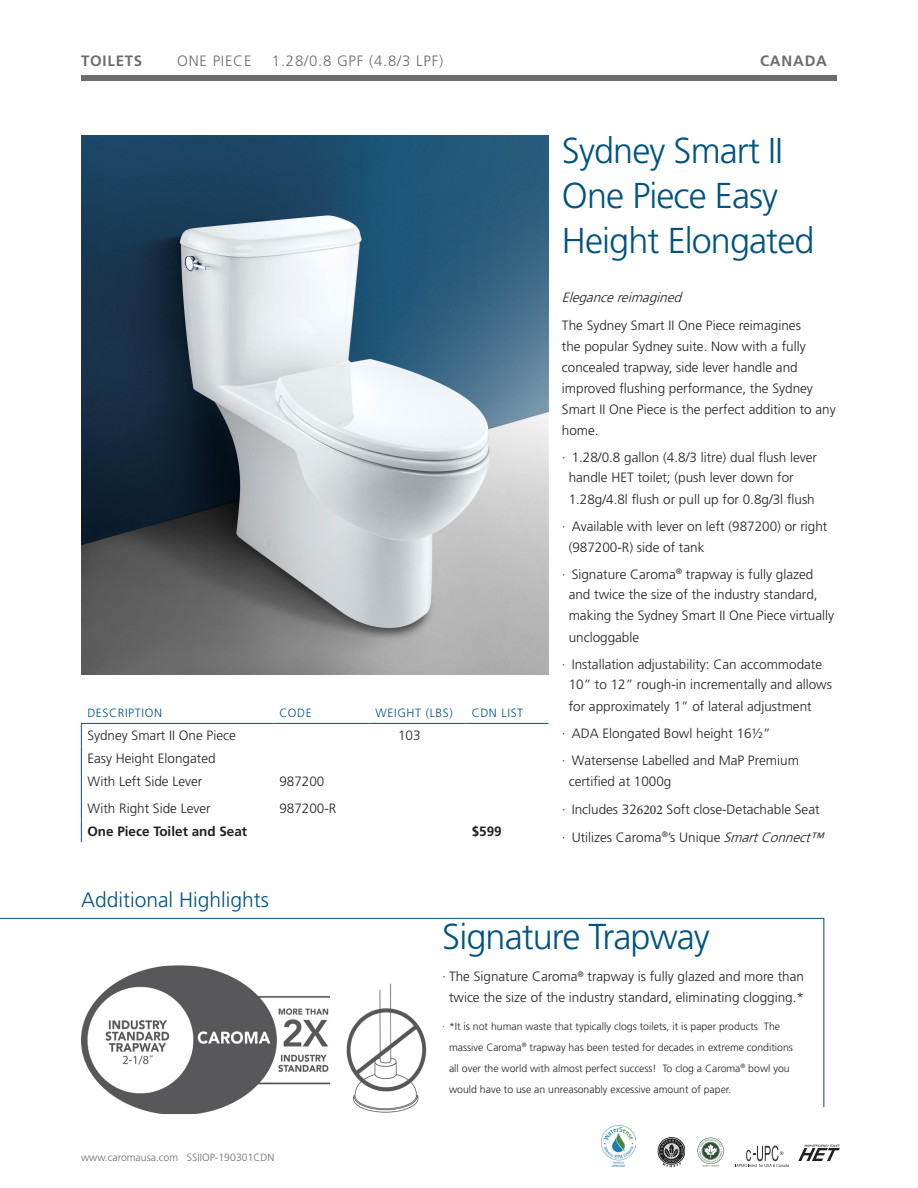
<style>
.page{position:relative;width:918px;height:1188px;background:#fff}
.page>*{position:absolute;margin:0;border:0;box-sizing:border-box;transform-origin:0 0}
.product_title{font:300 36px/45px "Frutiger";letter-spacing:-.025em;color:#005480}
.Highlights{font:300 21px "Frutiger";color:#005480}
.t1{font:300 15px "Frutiger";letter-spacing:.05em;color:#6c6d70}
.t2{font:700 15px "Frutiger";letter-spacing:.05em;color:#6c6d70}
.body_text{font:300 13.5px/21px "Frutiger";color:#231f20}
.body_text-2{font:700 13.5px "Frutiger";color:#231f20}
.body_text-3{font:italic 300 13.5px "Frutiger";color:#231f20}
.table_header{font:300 12px "Frutiger";letter-spacing:.05em;color:#005480}
.t3{font:300 10.5px/21px "Frutiger";color:#231f20}
.t4{font:300 10.5px "Frutiger";color:#6c6d70}
.s1{font-family:"Minion Pro";font-weight:400}
.s2{font-style:italic}
</style>
<div class="page">
<img style="left:602px;top:1125px;width:34px;height:41px">
<svg style="left:736px;top:1146px;width:53px;height:21px"></svg>
<svg style="left:798px;top:1145px;width:42px;height:16px"></svg>
<svg style="left:697px;top:1138px;width:27px;height:29px"></svg>
<svg style="left:658px;top:1138px;width:27px;height:29px"></svg>
<div style="left:81px;top:75px;width:756px;height:6px;background:#6c6d70"></div>
<svg style="left:0;top:918px;width:825px;height:189px"></svg>
<img style="left:82px;top:136px;width:466px;height:538px">
<hr style="left:81px;top:723px;width:192px;height:1px;background:#005480">
<hr style="left:273px;top:723px;width:97px;height:1px;background:#005480">
<hr style="left:370px;top:723px;width:96px;height:1px;background:#005480">
<hr style="left:466px;top:723px;width:82px;height:1px;background:#005480">
<svg style="left:81px;top:724px;width:1px;height:45px"></svg>
<hr style="left:81px;top:769px;width:1px;height:50px;background:#005480">
<svg style="left:81px;top:819px;width:1px;height:23px"></svg>
<img style="left:81px;top:965px;width:249px;height:149px">
<img style="left:330px;top:957px;width:101px;height:156px">
<p class="t2" style="left:81px;top:52px;width:63px">TOILETS</p>
<p class="t1" style="left:177px;top:52px;width:76px">ONE PIECE</p>
<p class="t1" style="left:272px;top:52px;width:173px">1.28/0.8 GPF (4.8/3 LPF)</p>
<p class="table_header" style="left:87px;top:706px;width:76px">DESCRIPTION</p>
<p class="table_header" style="left:279px;top:706px;width:34px">CODE</p>
<p class="table_header" style="left:376px;top:706px;width:79px">WEIGHT (LBS)</p>
<p class="table_header" style="left:472px;top:706px;width:53px">CDN LIST</p>
<p class="body_text" style="left:87px;top:725px;width:150px">Sydney Smart II One Piece</p>
<p class="body_text" style="left:398px;top:725px;width:24px">103</p>
<p class="body_text" style="left:87px;top:748px;width:130px">Easy Height Elongated</p>
<p class="body_text" style="left:87px;top:770px;width:117px">With Left Side Lever</p>
<p class="body_text" style="left:87px;top:798px;width:125px">With Right Side Lever</p>
<p class="body_text" style="left:279px;top:770px;width:47px">987200</p>
<p class="body_text" style="left:279px;top:798px;width:59px">987200-R</p>
<p class="body_text-2" style="left:87px;top:823px;width:161px">One Piece Toilet and Seat</p>
<p class="body_text-2" style="left:472px;top:823px;width:32px">$599</p>
<p class="Highlights" style="left:81px;top:888px;width:189px">Additional Highlights</p>
<p class="t2" style="left:760px;top:52px;width:69px">CANADA</p>
<p class="product_title" style="left:562px;top:128px;width:254px">Sydney Smart II<br>One Piece Easy<br>Height Elongated</p>
<p class="body_text-3" style="left:562px;top:290px;width:125px">Elegancereimagined</p>
<p class="body_text" style="left:562px;top:315px;width:275px">The Sydney Smart II One Piece reimagines<br>the popular Sydney suite. Now with a fully concealed trapway, side lever handle and improved flushing performance, the Sydney Smart II One Piece is the perfect addition to any home.</p>
<p class="body_text" style="left:569px;top:447px;width:250px;text-indent:-7px">· 1.28/0.8 gallon (4.8/3 litre) dual flush lever handle HET toilet; (push lever down for<br>1.28g/4.8l flush or pull up for 0.8g/3l flush</p>
<p class="body_text" style="left:569px;top:515px;width:260px;text-indent:-7px">· Available with lever on left (987200) or right (987200-R) side of tank</p>
<p class="body_text" style="left:569px;top:563px;width:267px;text-indent:-7px">· Signature Caroma<sup>®</sup> trapway is fully glazed and twice the size of the industry standard, making the Sydney Smart II One Piece virtually uncloggable</p>
<p class="body_text" style="left:569px;top:653px;width:265px;text-indent:-7px">· Installation adjustability: Can accommodate<br>10” to 12” rough-in incrementally and allows for approximately 1” of lateral adjustment</p>
<p class="body_text" style="left:562px;top:720px;width:239px;line-height:27px">· ADA Elongated Bowl height 16½”<br>· Watersense Labelled and MaP Premium</p>
<p class="body_text" style="left:562px;top:768px;width:267px;line-height:27.8px;text-indent:7px">certified at 1000g<br>· Includes 32<span class="s1">6202</span> Soft close-Detachable Seat<br>· Utilizes Caroma<sup>®</sup>’s Unique <span class="s2">SmartConnect™</span></p>
<p class="t4" style="left:81px;top:1151px;width:195px">www.caromausa.com SSIIOP-190301CDN</p>
<p class="product_title" style="left:442px;top:914px;width:269px">Signature Trapway</p>
<p class="body_text" style="left:442px;top:966px;width:363px;text-align:center">· The Signature Caroma<sup>®</sup> trapway is fully glazed and more than twice the size of the industry standard, eliminating clogging.*</p>
<p class="t3" style="left:449px;top:1016px;width:346px;text-indent:-7px">· *It is not human waste that typically clogs toilets, it is paper products The massive Caroma<sup>®</sup> trapway has been tested for decades in extreme conditions all over the world with almost perfect success! To clog a Caroma<sup>®</sup> bowl you would have to use an unreasonably excessive amount of paper.</p>
</div>
